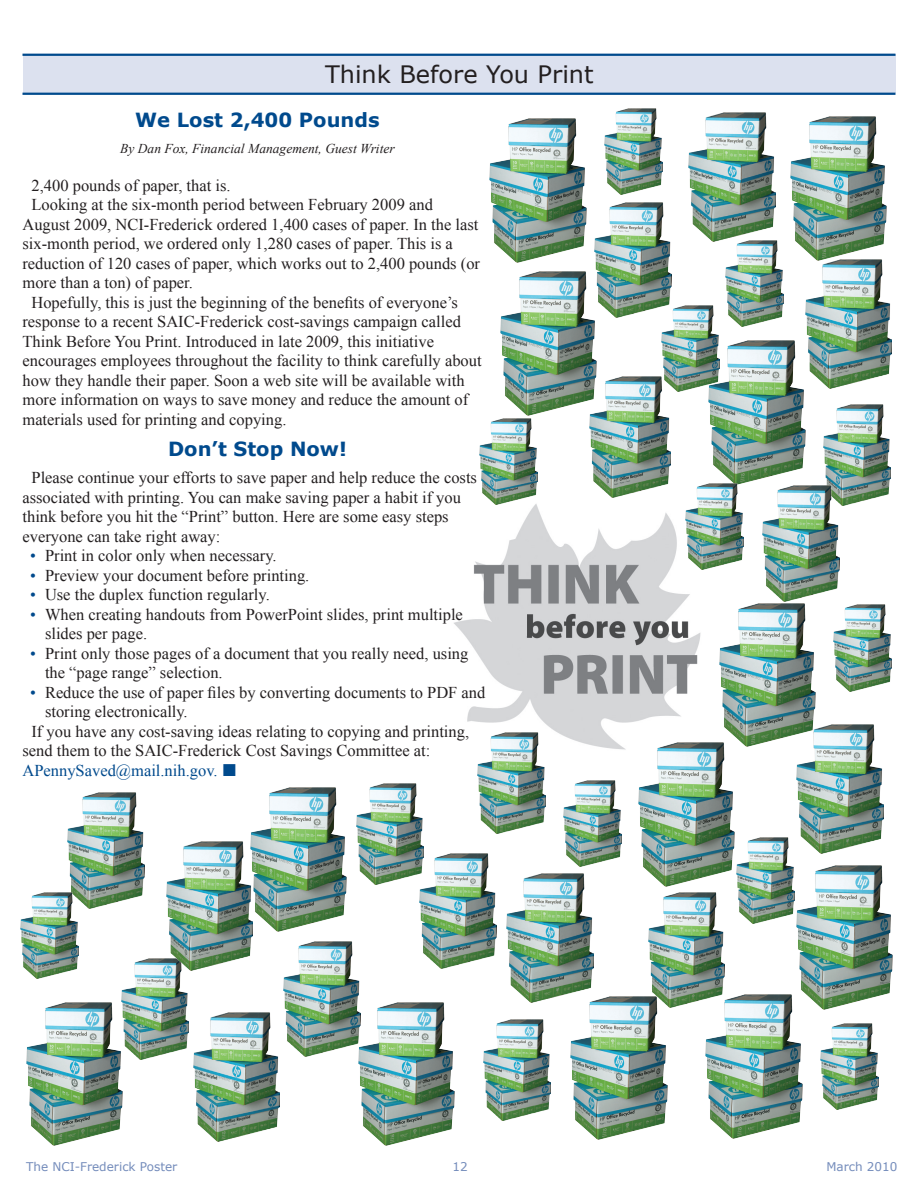
<style>
.page{position:relative;width:918px;height:1188px;background:#fff}
.page>*{position:absolute;margin:0;border:0;box-sizing:border-box;transform-origin:0 0}
._16pt_Section_Headin{font:24px "Verdana";color:#231f20}
.Heading_1{font:700 19.5px "Verdana";color:#004a8d}
.Main_Text{font:16.5px/19.5px "Times New Roman";color:#231f20}
.Byline{font:italic 13.5px "Times New Roman";color:#231f20}
.t1{font:12px "Verdana";color:#748cbb}
.s1{color:#004a8d}
</style>
<div class="page">
<div style="left:23px;top:55px;width:873px;height:38px;background:#dce1ef"></div>
<hr style="left:22px;top:93px;width:874px;height:2px;background:#004a8d">
<hr style="left:22px;top:54px;width:874px;height:2px;background:#004a8d">
<img style="left:454px;top:505px;width:253px;height:245px">
<img style="left:791px;top:117px;width:96px;height:142px">
<img style="left:709px;top:341px;width:96px;height:142px">
<img style="left:824px;top:405px;width:67px;height:101px">
<img style="left:763px;top:486px;width:77px;height:115px">
<img style="left:26px;top:1002px;width:96px;height:144px">
<img style="left:122px;top:958px;width:67px;height:101px">
<img style="left:68px;top:793px;width:77px;height:115px">
<img style="left:284px;top:941px;width:76px;height:116px">
<img style="left:571px;top:996px;width:96px;height:144px">
<img style="left:595px;top:202px;width:77px;height:116px">
<img style="left:648px;top:892px;width:77px;height:116px">
<img style="left:483px;top:1020px;width:68px;height:100px">
<img style="left:706px;top:995px;width:96px;height:143px">
<img style="left:797px;top:866px;width:96px;height:143px">
<img style="left:359px;top:1002px;width:96px;height:144px">
<img style="left:490px;top:119px;width:96px;height:143px">
<img style="left:500px;top:272px;width:97px;height:143px">
<img style="left:590px;top:377px;width:81px;height:121px">
<img style="left:834px;top:605px;width:58px;height:86px">
<img style="left:638px;top:743px;width:97px;height:143px">
<img style="left:719px;top:603px;width:97px;height:144px">
<img style="left:251px;top:788px;width:96px;height:143px">
<img style="left:356px;top:784px;width:68px;height:100px">
<img style="left:419px;top:854px;width:77px;height:115px">
<img style="left:478px;top:733px;width:67px;height:100px">
<img style="left:805px;top:259px;width:87px;height:130px">
<img style="left:507px;top:873px;width:86px;height:129px">
<img style="left:193px;top:1012px;width:87px;height:130px">
<img style="left:166px;top:841px;width:87px;height:129px">
<img style="left:796px;top:724px;width:87px;height:129px">
<img style="left:604px;top:108px;width:58px;height:87px">
<img style="left:736px;top:837px;width:58px;height:87px">
<img style="left:21px;top:892px;width:58px;height:87px">
<img style="left:820px;top:1023px;width:58px;height:87px">
<img style="left:480px;top:418px;width:58px;height:87px">
<img style="left:685px;top:483px;width:58px;height:87px">
<img style="left:662px;top:305px;width:57px;height:86px">
<img style="left:726px;top:240px;width:58px;height:87px">
<img style="left:688px;top:112px;width:87px;height:130px">
<img style="left:564px;top:780px;width:58px;height:87px">
<p class="_16pt_Section_Headin" style="left:325px;top:59px;width:270px">Think Before You Print</p>
<p class="Heading_1" style="left:135px;top:108px;width:246px">We Lost 2,400 Pounds</p>
<p class="Byline" style="left:120px;top:139px;width:276px">By Dan Fox, Financial Management, Guest Writer</p>
<p class="Main_Text" style="left:32px;top:175px;width:201px">2,400 pounds of paper, that is.</p>
<p class="Main_Text" style="left:22px;top:194px;width:459px;text-indent:9px">Looking at the six-month period between February 2009 and August 2009, NCI-Frederick ordered 1,400 cases of paper. In the last six-month period, we ordered only 1,280 cases of paper. This is a reduction of 120 cases of paper, which works out to 2,400 pounds (or more than a ton) of paper.</p>
<p class="Main_Text" style="left:22px;top:292px;width:461px;text-indent:9px">Hopefully, this is just the beginning of the benefits of everyone’s response to a recent SAIC-Frederick cost-savings campaign called Think Before You Print. Introduced in late 2009, this initiative encourages employees throughout the facility to think carefully about how they handle their paper. Soon a web site will be available with more information on ways to save money and reduce the amount of materials used for printing and copying.</p>
<p class="Heading_1" style="left:168px;top:436px;width:180px">Don’t Stop Now!</p>
<p class="Main_Text" style="left:22px;top:467px;width:456px;text-indent:9px">Please continue your efforts to save paper and help reduce the costs associated with printing. You can make saving paper a habit if you think before you hit the “Print” button. Here are some easy steps everyone can take right away:</p>
<p class="Main_Text" style="left:30px;top:545px;width:248px"><span class="s1">•</span> Print in color only when necessary.</p>
<p class="Main_Text" style="left:30px;top:565px;width:281px"><span class="s1">•</span> Preview your document before printing.</p>
<p class="Main_Text" style="left:30px;top:584px;width:241px"><span class="s1">•</span> Use the duplex function regularly.</p>
<p class="Main_Text" style="left:45px;top:604px;width:419px;text-indent:-15px"><span class="s1">•</span> When creating handouts from PowerPoint slides, print multiple slides per page.</p>
<p class="Main_Text" style="left:45px;top:643px;width:425px;text-indent:-15px"><span class="s1">•</span> Print only those pages of a document that you really need, using the “page range” selection.</p>
<p class="Main_Text" style="left:45px;top:682px;width:442px;text-indent:-15px"><span class="s1">•</span> Reduce the use of paper files by converting documents to PDF and storing electronically.</p>
<p class="Main_Text" style="left:22px;top:721px;width:448px;text-indent:9px">If you have any cost-saving ideas relating to copying and printing, send them to the SAIC-Frederick Cost Savings Committee at:<br><span class="s1">APennySaved@mail.nih.gov.</span></p>
<p class="t1" style="left:26px;top:1159px;width:153px">The NCI-Frederick Poster</p>
<p class="t1" style="left:453px;top:1159px;width:17px">12</p>
<p class="t1" style="left:826px;top:1159px;width:73px">March 2010</p>
</div>
